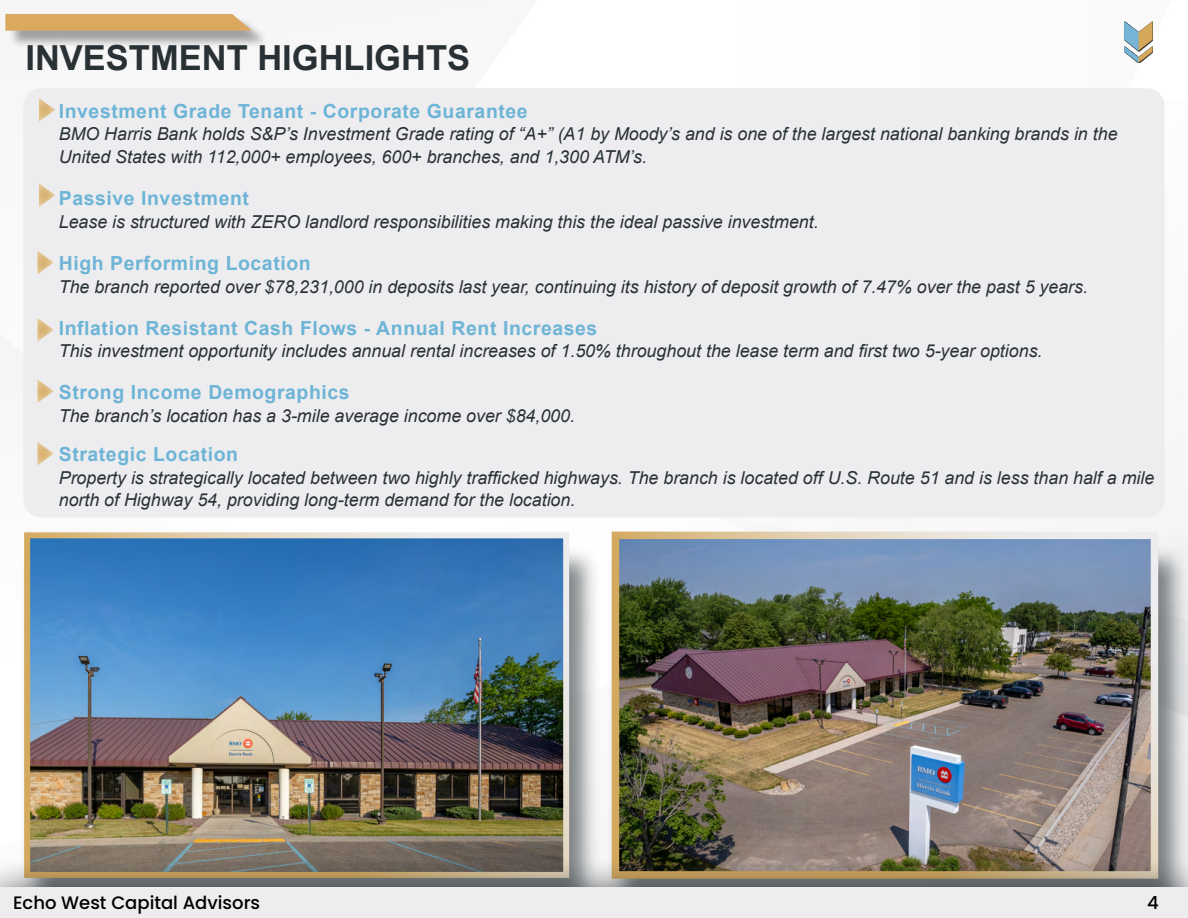
<style>
.page{position:relative;width:1188px;height:918px;background:#fff}
.page>*{position:absolute;margin:0;border:0;box-sizing:border-box;transform-origin:0 0}
.Headers{font:700 34.5px "Arial";color:#293134}
.Text{font:700 19.35px "Arial";letter-spacing:.03em;color:#6db4d6}
.t1{font:500 18px "Poppins";color:#000}
.t2{font:18px "Arial";color:#000}
.Text-2{font:italic 17.85px/22.6px "Arial";color:#293134}
</style>
<div class="page">
<div style="left:8px;top:16px;width:261px;height:33px;background:#000;opacity:.35"></div>
<svg style="left:5px;top:14px;width:247px;height:17px;background:#d9aa66"></svg>
<div style="left:23px;top:88px;width:1142px;height:430px;background:#ededef;border-radius:18px"></div>
<div style="left:1124px;top:22px;width:29px;height:41px;background:#000;opacity:.75"></div>
<div style="left:36px;top:95px;width:22px;height:30px;background:#fff;opacity:.59"></div>
<div style="left:19px;top:545px;width:582px;height:373px;background:#293134;opacity:.61"></div>
<img style="left:31px;top:539px;width:531px;height:317px">
<div style="left:24px;top:532px;width:545px;height:346px;border:6px solid #fff"></div>
<div style="left:606px;top:543px;width:582px;height:375px;background:#293134;opacity:.61"></div>
<img style="left:621px;top:541px;width:528px;height:315px">
<div style="left:612px;top:532px;width:546px;height:347px;border:8px solid #fff"></div>
<div style="left:36px;top:180px;width:22px;height:30px;background:#fff;opacity:.59"></div>
<div style="left:35px;top:248px;width:21px;height:29px;background:#fff;opacity:.59"></div>
<div style="left:35px;top:376px;width:21px;height:30px;background:#fff;opacity:.59"></div>
<div style="left:35px;top:439px;width:21px;height:29px;background:#fff;opacity:.59"></div>
<div style="left:35px;top:315px;width:21px;height:30px;background:#fff;opacity:.59"></div>
<div style="left:0;top:856px;width:1188px;height:62px;background:#2b3033;opacity:.75"></div>
<div style="left:0;top:887px;width:1188px;height:31px;background:#ededef"></div>
<p class="Headers" style="left:25px;top:36px;width:446px">INVESTMENT HIGHLIGHTS</p>
<p class="Text" style="left:59px;top:98px;width:470px">Investment Grade Tenant - Corporate Guarantee</p>
<p class="Text-2" style="left:59px;top:123px;width:1060px">BMO Harris Bank holds S&amp;P’s Investment Grade rating of “A+” (A1 by Moody’s and is one of the largest national banking brands in the<br>United States with 112,000+ employees, 600+ branches, and 1,300 ATM’s.</p>
<p class="Text" style="left:59px;top:186px;width:192px">Passive Investment</p>
<p class="Text-2" style="left:59px;top:211px;width:761px">Lease is structured with ZERO landlord responsibilities making this the ideal passive investment.</p>
<p class="Text" style="left:59px;top:250px;width:253px">High Performing Location</p>
<p class="Text-2" style="left:59px;top:275px;width:1031px">The branch reported over $78,231,000 in deposits last year, continuing its history of deposit growth of 7.47% over the past 5 years.</p>
<p class="Text" style="left:59px;top:315px;width:540px">Inflation Resistant Cash Flows - Annual Rent Increases</p>
<p class="Text-2" style="left:59px;top:340px;width:985px">This investment opportunity includes annual rental increases of 1.50% throughout the lease term and first two 5-year options.</p>
<p class="Text" style="left:59px;top:380px;width:292px">Strong Income Demographics</p>
<p class="Text-2" style="left:59px;top:405px;width:518px">The branch’s location has a 3-mile average income over $84,000.</p>
<p class="Text" style="left:59px;top:441px;width:181px">Strategic Location</p>
<p class="Text-2" style="left:59px;top:466px;width:1097px">Property is strategically located between two highly trafficked highways. The branch is located off U.S. Route 51 and is less than half a mile north of Highway 54, providing long-term demand for the location.</p>
<p class="t1" style="left:13px;top:893px;width:249px">Echo West Capital Advisors</p>
<p class="t1" style="left:1147px;top:893px;width:13px">4</p>
<p class="t2" style="left:25px;top:891px;width:10px">c</p>
<p class="t2" style="left:76px;top:891px;width:160px">est Capital Advisors</p>
</div>
